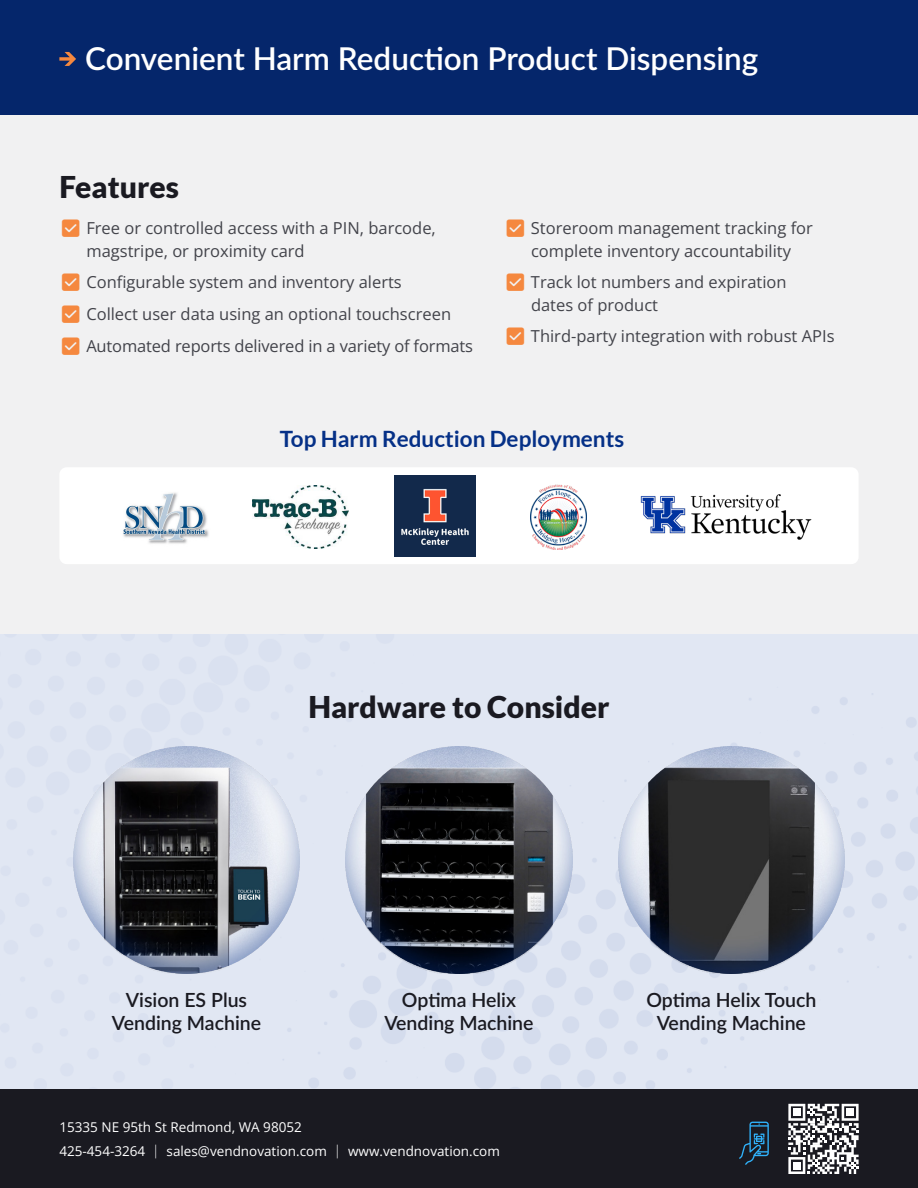
<style>
.page{position:relative;width:918px;height:1188px;background:#f1f1f2}
.page>*{position:absolute;margin:0;border:0;box-sizing:border-box;transform-origin:0 0}
.t1{font:600 31.5px "Lato";color:#fff}
.t2{font:900 30px "Lato";color:#1a1a21}
.t3{font:700 22.5px "Lato";color:#053087}
.t4{font:600 19.5px/23.4px "Lato";color:#1a1a21;text-align:center}
.t5{font:16.5px/22.5px "Open Sans";color:#42434a}
.t6{font:13.5px "Open Sans";color:#fff}
.s1{color:#f5883f}
.s2{font-weight:300}
</style>
<div class="page">
<div style="left:59px;top:467px;width:800px;height:97px;background:#fff;border-radius:7px"></div>
<div style="left:0;top:634px;width:918px;height:456px;background:#e1e7f3"></div>
<div style="left:0;top:1090px;width:918px;height:98px;background:#1a1a21"></div>
<svg style="left:788px;top:1104px;width:71px;height:70px"></svg>
<div style="left:793px;top:1109px;width:8px;height:7px;background:#fff"></div>
<div style="left:846px;top:1109px;width:8px;height:7px;background:#fff"></div>
<div style="left:793px;top:1162px;width:8px;height:7px;background:#fff"></div>
<svg style="left:739px;top:1122px;width:30px;height:43px"></svg>
<div style="left:0;top:0;width:918px;height:115px;background:#05266b"></div>
<svg style="left:59px;top:52px;width:17px;height:14px"></svg>
<img style="left:618px;top:747px;width:227px;height:226px">
<img style="left:346px;top:747px;width:226px;height:226px">
<img style="left:73px;top:747px;width:227px;height:226px">
<img style="left:123px;top:492px;width:86px;height:52px">
<img style="left:252px;top:485px;width:96px;height:63px">
<img style="left:530px;top:484px;width:56px;height:65px">
<img style="left:641px;top:494px;width:171px;height:45px">
<img style="left:395px;top:475px;width:81px;height:81px">
<p class="t1" style="left:85px;top:36px;width:675px">Convenient Harm Reduction Product Dispensing</p>
<p class="t2" style="left:59px;top:170px;width:121px">Features</p>
<p class="t5" style="left:86px;top:216px;width:351px;text-indent:-27px"><span class="s1">☑</span> Free or controlled access with a PIN, barcode, magstripe, or proximity card</p>
<p class="t5" style="left:59px;top:271px;width:344px"><span class="s1">☑</span> Configurable system and inventory alerts</p>
<p class="t5" style="left:59px;top:302px;width:393px"><span class="s1">☑</span> Collect user data using an optional touchscreen</p>
<p class="t5" style="left:59px;top:334px;width:415px"><span class="s1">☑</span> Automated reports delivered in a variety of formats</p>
<p class="t5" style="left:504px;top:216px;width:310px;text-align:center"><span class="s1">☑</span> Storeroom management tracking for complete inventory accountability</p>
<p class="t5" style="left:531px;top:271px;width:257px;text-indent:-27px"><span class="s1">☑</span> Track lot numbers and expiration dates of product</p>
<p class="t5" style="left:504px;top:325px;width:332px"><span class="s1">☑</span> Third-party integration with robust APIs</p>
<p class="t3" style="left:280px;top:426px;width:346px">Top Harm Reduction Deployments</p>
<p class="t2" style="left:308px;top:689px;width:303px">Hardware to Consider</p>
<p class="t4" style="left:112px;top:987px;width:151px">Vision ES Plus<br>Vending Machine</p>
<p class="t4" style="left:384px;top:987px;width:151px">Optima Helix<br>Vending Machine</p>
<p class="t4" style="left:646px;top:987px;width:171px">Optima Helix Touch<br>Vending Machine</p>
<p class="t6" style="left:59px;top:1118px;width:244px">15335 NE 95th St Redmond, WA 98052</p>
<p class="t6" style="left:59px;top:1142px;width:442px">425-454-3264 <span class="s2">|</span> sales@vendnovation.com <span class="s2">|</span> www.vendnovation.com</p>
</div>
